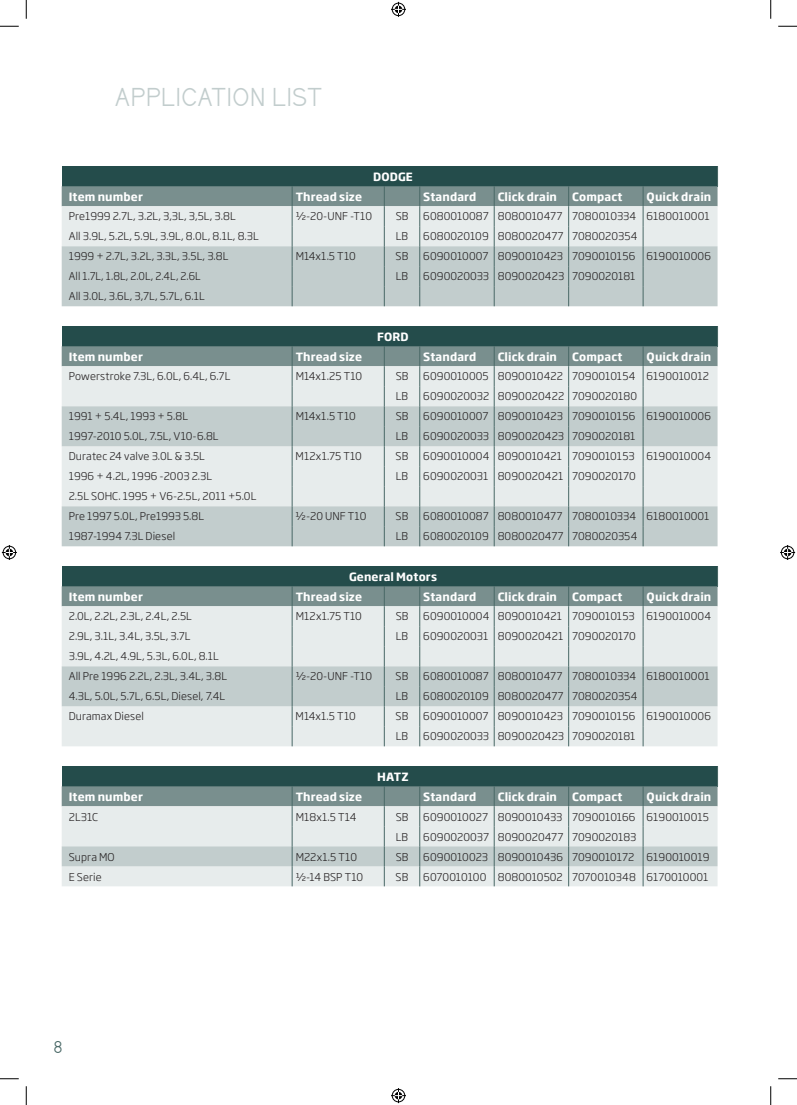
<style>
.page{position:relative;width:797px;height:1105px;background:#fff}
.page>*{position:absolute;margin:0;border:0;box-sizing:border-box;transform-origin:0 0}
.t1{font:22.5px "Kirvy";color:#c2cdcd}
.t2{font:15px "Kirvy";color:#496866}
.t3{font:700 11.25px "Soho Gothic Pro";letter-spacing:.01em;color:#fff}
.t4{font:300 10.62px/20px "Soho Gothic Pro";letter-spacing:.01em;color:#231f20}
</style>
<div class="page">
<svg style="left:62px;top:166px;width:656px;height:140px;background:#aab9b9"></svg>
<svg style="left:62px;top:566px;width:656px;height:180px;background:#bbc7c7"></svg>
<svg style="left:62px;top:326px;width:656px;height:220px;background:#bcc9c8"></svg>
<svg style="left:62px;top:766px;width:656px;height:120px;background:#acbbbb"></svg>
<svg style="left:0;top:25px;width:19px;height:2px"></svg>
<svg style="left:778px;top:25px;width:19px;height:2px"></svg>
<svg style="left:0;top:1078px;width:19px;height:1px"></svg>
<svg style="left:778px;top:1078px;width:19px;height:1px"></svg>
<svg style="left:25px;top:0;width:2px;height:19px"></svg>
<svg style="left:25px;top:1086px;width:2px;height:19px"></svg>
<svg style="left:770px;top:0;width:1px;height:19px"></svg>
<svg style="left:770px;top:1086px;width:1px;height:19px"></svg>
<svg style="left:391px;top:2px;width:15px;height:15px"></svg>
<svg style="left:391px;top:1088px;width:15px;height:15px"></svg>
<svg style="left:2px;top:545px;width:15px;height:15px"></svg>
<svg style="left:780px;top:545px;width:15px;height:15px"></svg>
<h1 class="t1" style="left:115px;top:82px;width:210px">APPLICATION LIST</h1>
<p class="t3" style="left:373px;top:168px;width:41px">DODGE</p>
<p class="t3" style="left:69px;top:188px;width:76px">Item number</p>
<p class="t3" style="left:296px;top:188px;width:68px">Thread size</p>
<p class="t3" style="left:423px;top:188px;width:55px">Standard</p>
<p class="t3" style="left:498px;top:188px;width:61px">Click drain</p>
<p class="t3" style="left:572px;top:188px;width:52px">Compact</p>
<p class="t3" style="left:646px;top:188px;width:66px">Quick drain</p>
<p class="t4" style="left:69px;top:206px;width:168px">Pre1999 2.7L, 3.2L, 3,3L, 3,5L, 3.8L</p>
<p class="t4" style="left:296px;top:206px;width:78px">½-20-UNF -T10</p>
<p class="t4" style="left:395px;top:206px;width:14px">SB</p>
<p class="t4" style="left:423px;top:206px;width:288px">6080010087 8080010477 7080010334 6180010001</p>
<p class="t4" style="left:69px;top:226px;width:191px">All 3.9L, 5.2L, 5.9L, 3.9L, 8.0L, 8.1L, 8.3L</p>
<p class="t4" style="left:396px;top:226px;width:14px">LB</p>
<p class="t4" style="left:423px;top:226px;width:216px">6080020109 8080020477 7080020354</p>
<p class="t4" style="left:69px;top:246px;width:161px">1999 + 2.7L, 3.2L, 3.3L, 3.5L, 3.8L</p>
<p class="t4" style="left:296px;top:246px;width:62px">M14x1.5 T10</p>
<p class="t4" style="left:395px;top:246px;width:14px">SB</p>
<p class="t4" style="left:423px;top:246px;width:289px">6090010007 8090010423 7090010156 6190010006</p>
<p class="t4" style="left:69px;top:266px;width:133px">All 1.7L, 1.8L, 2.0L, 2.4L, 2.6L</p>
<p class="t4" style="left:396px;top:266px;width:14px">LB</p>
<p class="t4" style="left:423px;top:266px;width:214px">6090020033 8090020423 7090020181</p>
<p class="t4" style="left:69px;top:286px;width:137px">All 3.0L, 3.6L, 3,7L, 5.7L, 6.1L</p>
<p class="t3" style="left:377px;top:328px;width:33px">FORD</p>
<p class="t3" style="left:69px;top:348px;width:76px">Item number</p>
<p class="t3" style="left:296px;top:348px;width:68px">Thread size</p>
<p class="t3" style="left:423px;top:348px;width:55px">Standard</p>
<p class="t3" style="left:498px;top:348px;width:61px">Click drain</p>
<p class="t3" style="left:572px;top:348px;width:52px">Compact</p>
<p class="t3" style="left:646px;top:348px;width:66px">Quick drain</p>
<p class="t4" style="left:69px;top:366px;width:163px">Powerstroke 7.3L, 6.0L, 6.4L, 6.7L</p>
<p class="t4" style="left:296px;top:366px;width:68px">M14x1.25 T10</p>
<p class="t4" style="left:395px;top:366px;width:14px">SB</p>
<p class="t4" style="left:423px;top:366px;width:287px">6090010005 8090010422 7090010154 6190010012</p>
<p class="t4" style="left:396px;top:386px;width:14px">LB</p>
<p class="t4" style="left:423px;top:386px;width:215px">6090020032 8090020422 7090020180</p>
<p class="t4" style="left:69px;top:406px;width:121px">1991 + 5.4L, 1993 + 5.8L</p>
<p class="t4" style="left:296px;top:406px;width:62px">M14x1.5 T10</p>
<p class="t4" style="left:395px;top:406px;width:14px">SB</p>
<p class="t4" style="left:423px;top:406px;width:289px">6090010007 8090010423 7090010156 6190010006</p>
<p class="t4" style="left:69px;top:426px;width:151px">1997-2010 5.0L, 7.5L, V10-6.8L</p>
<p class="t4" style="left:396px;top:426px;width:14px">LB</p>
<p class="t4" style="left:423px;top:426px;width:214px">6090020033 8090020423 7090020181</p>
<p class="t4" style="left:69px;top:446px;width:138px">Duratec 24 valve 3.0L &amp; 3.5L</p>
<p class="t4" style="left:296px;top:446px;width:68px">M12x1.75 T10</p>
<p class="t4" style="left:395px;top:446px;width:14px">SB</p>
<p class="t4" style="left:423px;top:446px;width:289px">6090010004 8090010421 7090010153 6190010004</p>
<p class="t4" style="left:69px;top:466px;width:145px">1996 + 4.2L, 1996 -2003 2.3L</p>
<p class="t4" style="left:396px;top:466px;width:14px">LB</p>
<p class="t4" style="left:423px;top:466px;width:214px">6090020031 8090020421 7090020170</p>
<p class="t4" style="left:69px;top:486px;width:189px">2.5L SOHC. 1995 + V6-2.5L, 2011 +5.0L<br>Pre 1997 5.0L, Pre1993 5.8L</p>
<p class="t4" style="left:295px;top:506px;width:72px">½-20 UNF T10</p>
<p class="t4" style="left:395px;top:506px;width:14px">SB</p>
<p class="t4" style="left:423px;top:506px;width:288px">6080010087 8080010477 7080010334 6180010001</p>
<p class="t4" style="left:69px;top:526px;width:108px">1987-1994 7.3L Diesel</p>
<p class="t4" style="left:396px;top:526px;width:14px">LB</p>
<p class="t4" style="left:423px;top:526px;width:216px">6080020109 8080020477 7080020354</p>
<p class="t3" style="left:349px;top:568px;width:89px">General Motors</p>
<p class="t3" style="left:69px;top:588px;width:76px">Item number</p>
<p class="t3" style="left:296px;top:588px;width:68px">Thread size</p>
<p class="t3" style="left:423px;top:588px;width:55px">Standard</p>
<p class="t3" style="left:498px;top:588px;width:61px">Click drain</p>
<p class="t3" style="left:572px;top:588px;width:52px">Compact</p>
<p class="t3" style="left:646px;top:588px;width:66px">Quick drain</p>
<p class="t4" style="left:69px;top:606px;width:124px">2.0L, 2.2L, 2.3L, 2.4L, 2.5L</p>
<p class="t4" style="left:296px;top:606px;width:68px">M12x1.75 T10</p>
<p class="t4" style="left:395px;top:606px;width:14px">SB</p>
<p class="t4" style="left:423px;top:606px;width:289px">6090010004 8090010421 7090010153 6190010004</p>
<p class="t4" style="left:69px;top:626px;width:123px">2.9L, 3.1L, 3.4L, 3.5L, 3.7L</p>
<p class="t4" style="left:396px;top:626px;width:14px">LB</p>
<p class="t4" style="left:423px;top:626px;width:214px">6090020031 8090020421 7090020170</p>
<p class="t4" style="left:69px;top:646px;width:160px">3.9L, 4.2L, 4.9L, 5.3L, 6.0L, 8.1L<br>All Pre 1996 2.2L, 2.3L, 3.4L, 3.8L</p>
<p class="t4" style="left:296px;top:666px;width:78px">½-20-UNF -T10</p>
<p class="t4" style="left:395px;top:666px;width:14px">SB</p>
<p class="t4" style="left:423px;top:666px;width:288px">6080010087 8080010477 7080010334 6180010001</p>
<p class="t4" style="left:69px;top:686px;width:158px">4.3L, 5.0L, 5.7L, 6.5L, Diesel, 7.4L</p>
<p class="t4" style="left:396px;top:686px;width:14px">LB</p>
<p class="t4" style="left:423px;top:686px;width:216px">6080020109 8080020477 7080020354</p>
<p class="t4" style="left:69px;top:706px;width:77px">Duramax Diesel</p>
<p class="t4" style="left:295px;top:706px;width:62px">M14x1.5 T10</p>
<p class="t4" style="left:395px;top:706px;width:14px">SB</p>
<p class="t4" style="left:423px;top:706px;width:289px">6090010007 8090010423 7090010156 6190010006</p>
<p class="t4" style="left:396px;top:726px;width:14px">LB</p>
<p class="t4" style="left:423px;top:726px;width:214px">6090020033 8090020423 7090020181</p>
<p class="t3" style="left:377px;top:768px;width:33px">HATZ</p>
<p class="t3" style="left:69px;top:788px;width:76px">Item number</p>
<p class="t3" style="left:296px;top:788px;width:68px">Thread size</p>
<p class="t3" style="left:423px;top:788px;width:55px">Standard</p>
<p class="t3" style="left:498px;top:788px;width:61px">Click drain</p>
<p class="t3" style="left:572px;top:788px;width:52px">Compact</p>
<p class="t3" style="left:646px;top:788px;width:66px">Quick drain</p>
<p class="t4" style="left:69px;top:806px;width:31px">2L31C</p>
<p class="t4" style="left:296px;top:806px;width:62px">M18x1.5 T14</p>
<p class="t4" style="left:395px;top:806px;width:14px">SB</p>
<p class="t4" style="left:423px;top:806px;width:287px">6090010027 8090010433 7090010166 6190010015</p>
<p class="t4" style="left:396px;top:826px;width:14px">LB</p>
<p class="t4" style="left:423px;top:826px;width:214px">6090020037 8090020477 7090020183</p>
<p class="t4" style="left:69px;top:846px;width:47px">Supra MO</p>
<p class="t4" style="left:296px;top:846px;width:63px">M22x1.5 T10</p>
<p class="t4" style="left:395px;top:846px;width:14px">SB</p>
<p class="t4" style="left:423px;top:846px;width:287px">6090010023 8090010436 7090010172 6190010019</p>
<p class="t4" style="left:69px;top:866px;width:35px">E Serie</p>
<p class="t4" style="left:296px;top:866px;width:69px">½-14 BSP T10</p>
<p class="t4" style="left:395px;top:866px;width:14px">SB</p>
<p class="t4" style="left:423px;top:866px;width:287px">6070010100 8080010502 7070010348 6170010001</p>
<h2 class="t2" style="left:54px;top:1037px;width:10px">8</h2>
</div>
